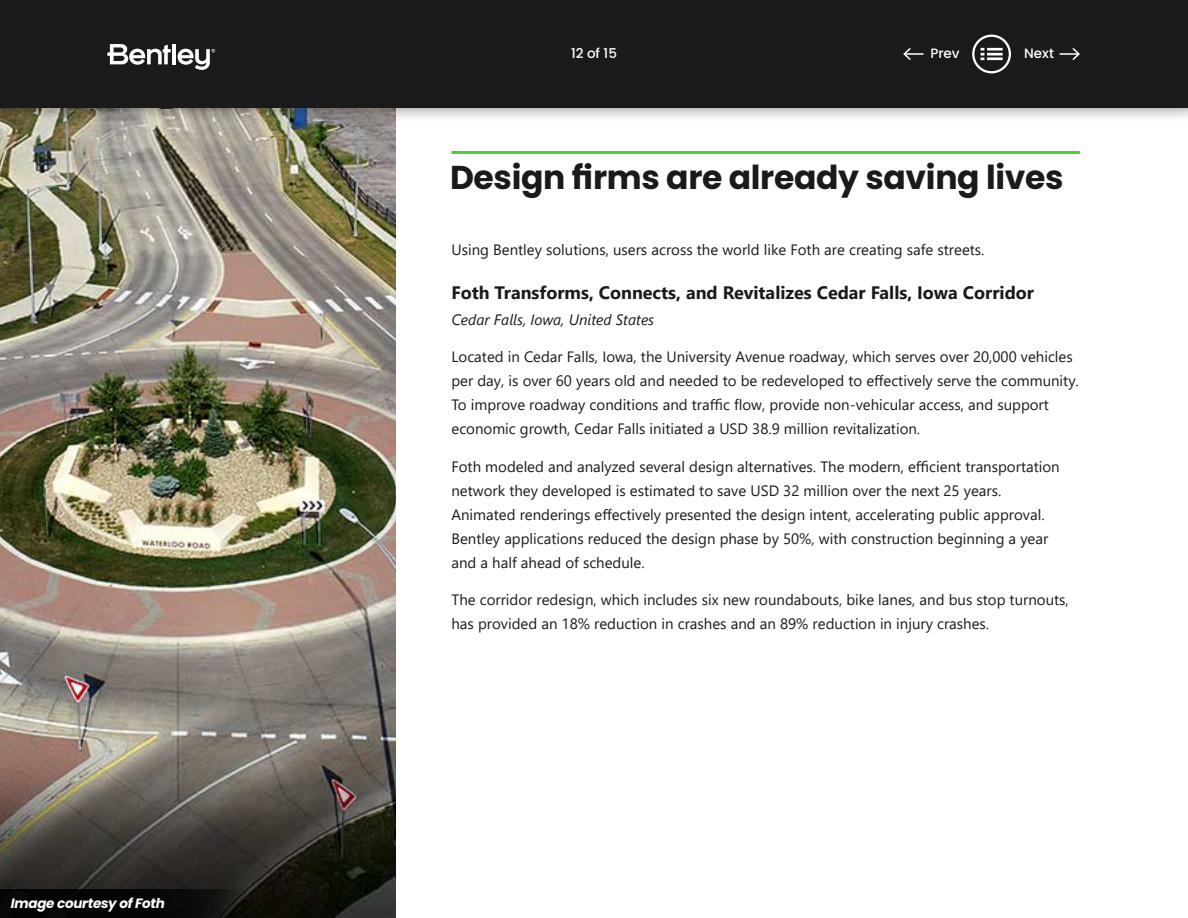
<style>
.page{position:relative;width:1188px;height:918px;background:#fff}
.page>*{position:absolute;margin:0;border:0;box-sizing:border-box;transform-origin:0 0}
.t1{font:700 33px "Poppins";letter-spacing:-.01em;color:#1a1a1a}
.t2{font:700 18px "Segoe UI";color:#1a1a1a}
.t3{font:15px/24px "Segoe UI";color:#1a1a1a}
.t4{font:italic 15px "Segoe UI";color:#1a1a1a}
.t5{font:italic 700 13.5px "Poppins";letter-spacing:-.02em;color:#fff}
.t6{font:500 13.5px "Poppins";color:#fff}
</style>
<div class="page">
<img style="left:0;top:123px;width:396px;height:795px">
<div style="left:0;top:0;width:1188px;height:123px;background:#000;opacity:.75"></div>
<div style="left:0;top:0;width:1188px;height:108px;background:#1a1a1a"></div>
<svg style="left:107px;top:44px;width:64px;height:21px"></svg>
<hr style="left:172px;top:44px;width:4px;height:20px;background:#fff">
<svg style="left:178px;top:49px;width:37px;height:21px"></svg>
<hr style="left:904px;top:53px;width:20px;height:2px;background:#fff">
<svg style="left:903px;top:48px;width:9px;height:12px"></svg>
<svg style="left:1060px;top:48px;width:20px;height:12px"></svg>
<svg style="left:972px;top:35px;width:39px;height:38px"></svg>
<hr style="left:452px;top:151px;width:628px;height:3px;background:#44d62c">
<svg style="left:0;top:889px;width:244px;height:29px;fill:#060605"></svg>
<p class="t5" style="left:11px;top:895px;width:156px">Image courtesy of Foth</p>
<p class="t6" style="left:571px;top:46px;width:47px">12 of 15</p>
<p class="t6" style="left:930px;top:46px;width:31px">Prev</p>
<p class="t6" style="left:1024px;top:46px;width:31px">Next</p>
<h1 class="t1" style="left:450px;top:158px;width:615px">Design firms are already saving lives</h1>
<p class="t3" style="left:452px;top:236px;width:535px">Using Bentley solutions, users across the world like Foth are creating safe streets.</p>
<p class="t2" style="left:452px;top:276px;width:584px">Foth Transforms, Connects, and Revitalizes Cedar Falls, Iowa Corridor</p>
<p class="t4" style="left:452px;top:305px;width:204px">Cedar Falls, Iowa, United States</p>
<p class="t3" style="left:452px;top:344px;width:629px">Located in Cedar Falls, Iowa, the University Avenue roadway, which serves over 20,000 vehicles per day, is over 60 years old and needed to be redeveloped to effectively serve the community.<br>To improve roadway conditions and traffic flow, provide non-vehicular access, and support economic growth, Cedar Falls initiated a USD 38.9 million revitalization.</p>
<p class="t3" style="left:452px;top:453px;width:610px">Foth modeled and analyzed several design alternatives. The modern, efficient transportation network they developed is estimated to save USD 32 million over the next 25 years.<br>Animated renderings effectively presented the design intent, accelerating public approval.<br>Bentley applications reduced the design phase by 50%, with construction beginning a year and a half ahead of schedule.</p>
<p class="t3" style="left:452px;top:587px;width:619px">The corridor redesign, which includes six new roundabouts, bike lanes, and bus stop turnouts, has provided an 18% reduction in crashes and an 89% reduction in injury crashes.</p>
</div>
